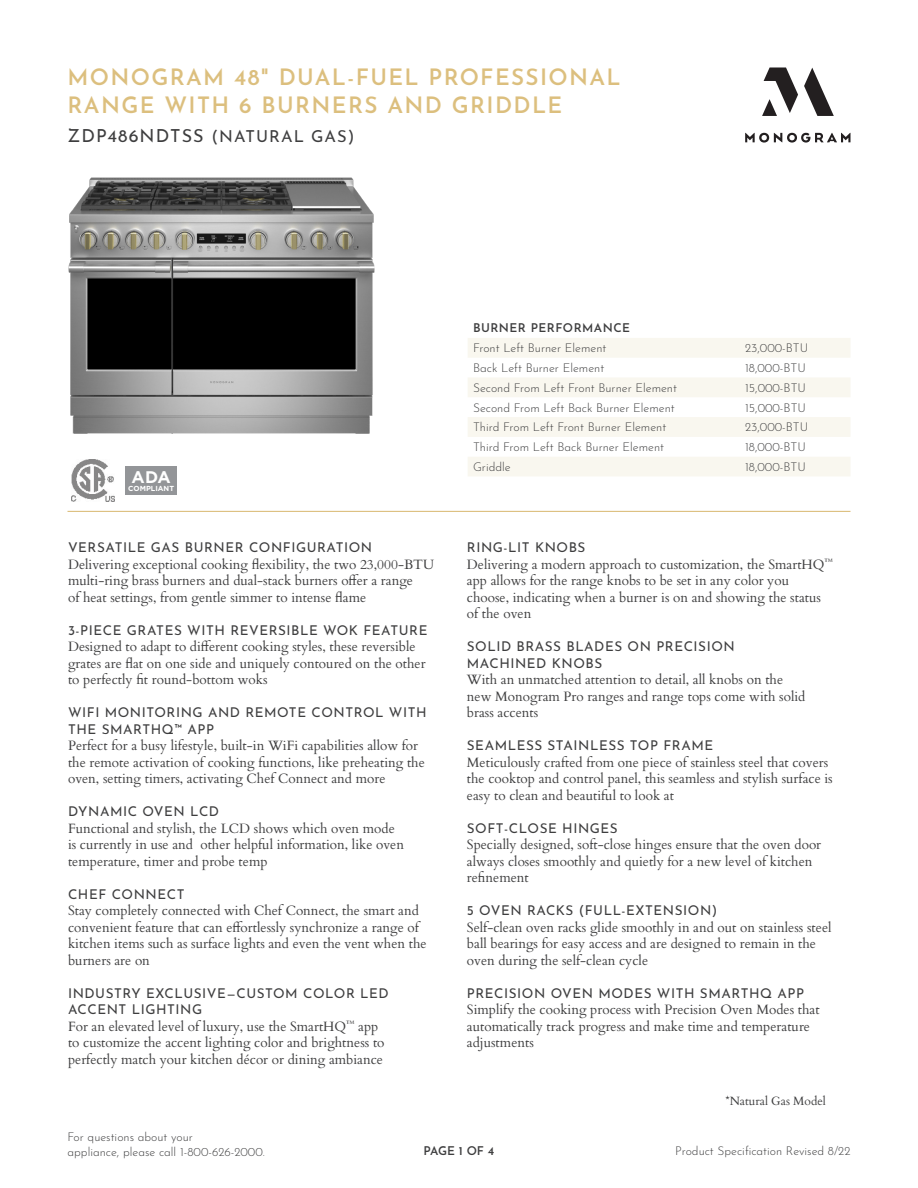
<style>
.page{position:relative;width:918px;height:1188px;background:#fff}
.page>*{position:absolute;margin:0;border:0;box-sizing:border-box;transform-origin:0 0}
.TITLE_HEADER{font:600 22.5px/28.5px "Josefin Sans";letter-spacing:.06em;color:#dcbf7e}
.t1{font:700 16.8px "Gotham";color:#fff}
.TITLE_SUBHEAD{font:16.5px "Josefin Sans";letter-spacing:.06em;color:#3e3e3f}
.F___B_COPY{font:13.5px/16.5px "Cardo";color:#3e3e3f}
.SPECIFATION_COPY{font:300 12px/14.4px "Josefin Sans";color:#3e3e3f}
.NOTES_HEADER{font:600 12px "Josefin Sans";letter-spacing:.04em;color:#3e3e3f}
.FOOT_NOTE{font:12px "Cardo";color:#3e3e3f}
.t2{font:700 7.35px "Gotham";color:#fff}
.s1{font-size:18px}
.s2{font-family:"Josefin Sans"}
</style>
<div class="page">
<svg style="left:745px;top:68px;width:105px;height:75px"></svg>
<img style="left:68px;top:177px;width:306px;height:256px">
<hr style="left:68px;top:511px;width:782px;height:1px;background:#dcbf7e">
<img style="left:71px;top:460px;width:44px;height:42px">
<div style="left:125px;top:466px;width:52px;height:29px;background:#939598"></div>
<svg style="left:468px;top:338px;width:382px;height:138px;fill:#f9f7ef"></svg>
<p class="TITLE_HEADER" style="left:68px;top:60px;width:555px">MONOGRAM 48" DUAL-FUEL PROFESSIONAL<br>RANGE WITH 6 BURNERS AND GRIDDLE</p>
<p class="TITLE_SUBHEAD" style="left:68px;top:122px;width:288px"><span class="s1">ZDP486NDTSS</span> (NATURAL GAS)</p>
<p class="t1" style="left:132px;top:466px;width:41px">ADA</p>
<p class="t2" style="left:128px;top:483px;width:47px">COMPLIANT</p>
<p class="F___B_COPY" style="left:68px;top:539px;width:368px"><span class="s2">VERSATILE GAS BURNER CONFIGURATION </span>Delivering exceptional cooking flexibility, the two 23,000-BTU multi-ring brass burners and dual-stack burners offer a range<br>of heat settings, from gentle simmer to intense flame</p>
<p class="F___B_COPY" style="left:68px;top:621px;width:361px"><span class="s2">3-PIECE GRATES WITH REVERSIBLE WOK FEATURE </span>Designed to adapt to different cooking styles, these reversible grates are flat on one side and uniquely contoured on the other to perfectly fit round-bottom woks</p>
<p class="F___B_COPY" style="left:68px;top:704px;width:360px"><span class="s2">WIFI MONITORING AND REMOTE CONTROL WITH THE SMARTHQ™ APP<br></span>Perfect for a busy lifestyle, built-in WiFi capabilities allow for the remote activation of cooking functions, like preheating the oven, setting timers, activating Chef Connect and more</p>
<p class="F___B_COPY" style="left:68px;top:803px;width:338px"><span class="s2">DYNAMIC OVEN LCD<br></span>Functional and stylish, the LCD shows which oven mode is currently in use and other helpful information, like oven temperature, timer and probe temp</p>
<p class="F___B_COPY" style="left:68px;top:885px;width:360px"><span class="s2">CHEF CONNECT<br></span>Stay completely connected with Chef Connect, the smart and convenient feature that can effortlessly synchronize a range of kitchen items such as surface lights and even the vent when the burners are on</p>
<p class="F___B_COPY" style="left:68px;top:984px;width:322px"><span class="s2">INDUSTRY EXCLUSIVE—CUSTOM COLOR LED ACCENT LIGHTING<br></span>For an elevated level of luxury, use the SmartHQ<sup>™</sup> app to customize the accent lighting color and brightness to perfectly match your kitchen décor or dining ambiance</p>
<p class="NOTES_HEADER" style="left:473px;top:318px;width:159px">BURNER PERFORMANCE</p>
<p class="SPECIFATION_COPY" style="left:473px;top:340px;width:135px">Front Left Burner Element</p>
<p class="SPECIFATION_COPY" style="left:745px;top:340px;width:65px">23,000-BTU</p>
<p class="SPECIFATION_COPY" style="left:473px;top:360px;width:133px">Back Left Burner Element</p>
<p class="SPECIFATION_COPY" style="left:745px;top:360px;width:62px">18,000-BTU</p>
<p class="SPECIFATION_COPY" style="left:473px;top:379px;width:205px">Second From Left Front Burner Element</p>
<p class="SPECIFATION_COPY" style="left:745px;top:379px;width:62px">15,000-BTU</p>
<p class="SPECIFATION_COPY" style="left:473px;top:399px;width:203px">Second From Left Back Burner Element</p>
<p class="SPECIFATION_COPY" style="left:745px;top:399px;width:62px">15,000-BTU</p>
<p class="SPECIFATION_COPY" style="left:473px;top:419px;width:195px">Third From Left Front Burner Element</p>
<p class="SPECIFATION_COPY" style="left:745px;top:419px;width:65px">23,000-BTU</p>
<p class="SPECIFATION_COPY" style="left:473px;top:439px;width:193px">Third From Left Back Burner Element</p>
<p class="SPECIFATION_COPY" style="left:745px;top:439px;width:62px">18,000-BTU</p>
<p class="SPECIFATION_COPY" style="left:473px;top:459px;width:39px">Griddle</p>
<p class="SPECIFATION_COPY" style="left:745px;top:459px;width:62px">18,000-BTU</p>
<p class="F___B_COPY" style="left:467px;top:539px;width:368px"><span class="s2">RING-LIT KNOBS<br></span>Delivering a modern approach to customization, the SmartHQ<sup>™ </sup>app allows for the range knobs to be set in any color you choose, indicating when a burner is on and showing the status of the oven</p>
<p class="F___B_COPY" style="left:467px;top:638px;width:340px"><span class="s2">SOLID BRASS BLADES ON PRECISION MACHINED KNOBS<br></span>With an unmatched attention to detail, all knobs on the new Monogram Pro ranges and range tops come with solid brass accents</p>
<p class="F___B_COPY" style="left:467px;top:737px;width:367px"><span class="s2">SEAMLESS STAINLESS TOP FRAME<br></span>Meticulously crafted from one piece of stainless steel that covers the cooktop and control panel, this seamless and stylish surface is easy to clean and beautiful to look at</p>
<p class="F___B_COPY" style="left:467px;top:819px;width:356px"><span class="s2">SOFT-CLOSE HINGES<br></span>Specially designed, soft-close hinges ensure that the oven door always closes smoothly and quietly for a new level of kitchen refinement</p>
<p class="F___B_COPY" style="left:467px;top:902px;width:366px"><span class="s2">5 OVEN RACKS (FULL-EXTENSION)<br></span>Self-clean oven racks glide smoothly in and out on stainless steel ball bearings for easy access and are designed to remain in the oven during the self-clean cycle</p>
<p class="F___B_COPY" style="left:467px;top:984px;width:354px"><span class="s2">PRECISION OVEN MODES WITH SMARTHQ APP </span>Simplify the cooking process with Precision Oven Modes that automatically track progress and make time and temperature adjustments</p>
<p class="FOOT_NOTE" style="left:725px;top:1092px;width:102px">*Natural Gas Model</p>
<p class="SPECIFATION_COPY" style="left:68px;top:1129px;width:199px">For questions about your<br>appliance, please call 1-800-626-2000.</p>
<p class="NOTES_HEADER" style="left:424px;top:1140px;width:72px">PAGE 1 OF 4</p>
<p class="SPECIFATION_COPY" style="left:675px;top:1142px;width:177px">Product Specification Revised 8/22</p>
</div>
